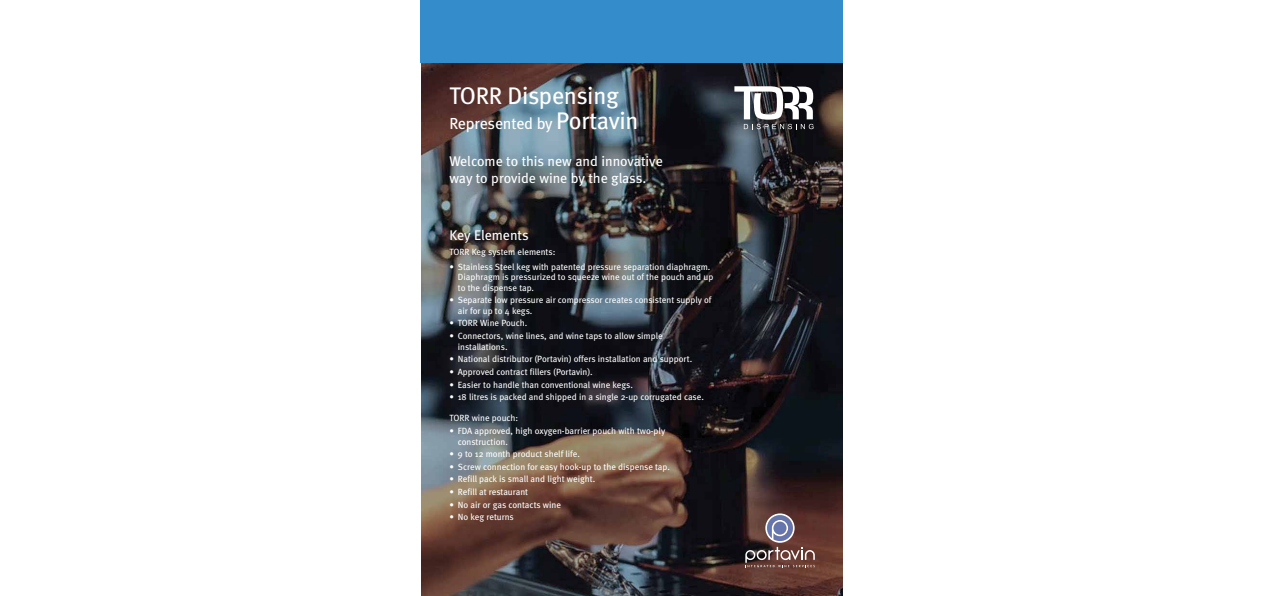
<style>
.page{position:relative;width:1263px;height:596px;background:#fff}
.page>*{position:absolute;margin:0;border:0;box-sizing:border-box;transform-origin:0 0}
.t1{font:24px "Meta";letter-spacing:-.01em;color:#fff}
.t2{font:16px "Meta";letter-spacing:-.01em;color:#fff}
.t3{font:14px/17px "Meta";color:#fff}
.t4{font:9px/10.5px "Meta";color:#fff}
.s1{font-size:24px}
</style>
<div class="page">
<img style="left:421px;top:63px;width:421px;height:532px">
<div style="left:0;top:0;width:842px;height:63px;background:#358ccb"></div>
<svg style="left:745px;top:513px;width:70px;height:54px;background:#715859"></svg>
<svg style="left:734px;top:86px;width:79px;height:43px"></svg>
<div style="left:0;top:0;width:419px;height:595px;background:#fff"></div>
<h1 class="t1" style="left:449px;top:82px;width:171px">TORR Dispensing</h1>
<h2 class="t2" style="left:449px;top:113px;width:191px">Represented by <span class="s1">Portavin</span></h2>
<h3 class="t3" style="left:449px;top:152px;width:215px">Welcome to this new and innovative way to provide wine by the glass.</h3>
<h3 class="t3" style="left:449px;top:226px;width:81px">Key Elements</h3>
<p class="t4" style="left:449px;top:246px;width:108px">TORR Keg system elements:</p>
<p class="t4" style="left:458px;top:261px;width:257px;text-indent:-9px">• Stainless Steel keg with patented pressure separation diaphragm.<br>Diaphragm is pressurized to squeeze wine out of the pouch and up to the dispense tap.</p>
<p class="t4" style="left:458px;top:294px;width:255px;text-indent:-9px">• Separate low pressure air compressor creates consistent supply of air for up to 4 kegs.</p>
<p class="t4" style="left:449px;top:318px;width:79px">• TORR Wine Pouch.</p>
<p class="t4" style="left:458px;top:330px;width:206px;text-indent:-9px">• Connectors, wine lines, and wine taps to allow simple installations.</p>
<p class="t4" style="left:449px;top:353px;width:244px">• National distributor (Portavin) offers installation and support.</p>
<p class="t4" style="left:449px;top:366px;width:145px">• Approved contract fillers (Portavin).</p>
<p class="t4" style="left:449px;top:379px;width:185px">• Easier to handle than conventional wine kegs.</p>
<p class="t4" style="left:449px;top:391px;width:256px">• 18 litres is packed and shipped in a single 2-up corrugated case.</p>
<p class="t4" style="left:449px;top:412px;width:70px">TORR wine pouch:</p>
<p class="t4" style="left:458px;top:425px;width:209px;text-indent:-9px">• FDA approved, high oxygen-barrier pouch with two-ply construction.</p>
<p class="t4" style="left:449px;top:448px;width:132px">• 9 to 12 month product shelf life.</p>
<p class="t4" style="left:449px;top:461px;width:222px">• Screw connection for easy hook-up to the dispense tap.</p>
<p class="t4" style="left:449px;top:473px;width:147px">• Refill pack is small and light weight.</p>
<p class="t4" style="left:449px;top:486px;width:80px">• Refill at restaurant</p>
<p class="t4" style="left:449px;top:499px;width:113px">• No air or gas contacts wine</p>
<p class="t4" style="left:449px;top:511px;width:66px">• No keg returns</p>
</div>
